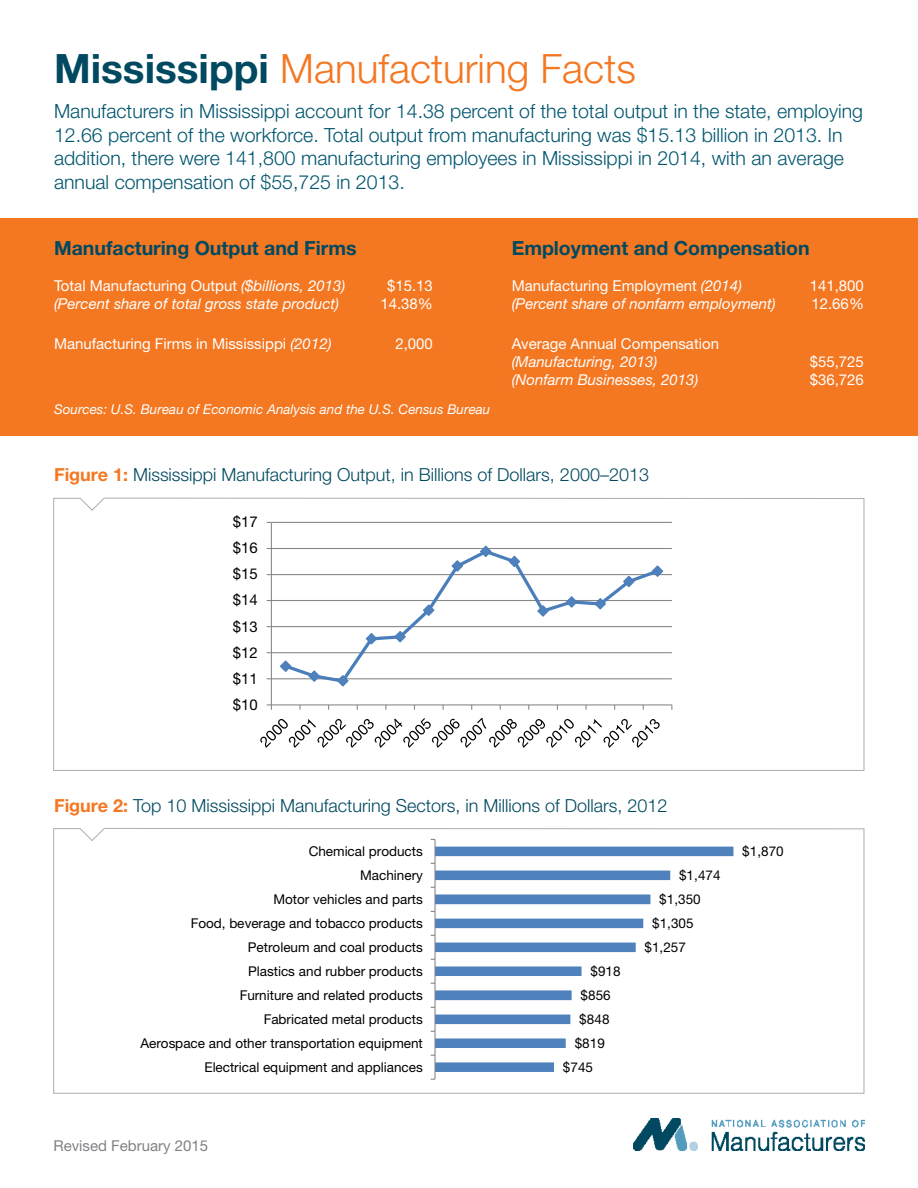
<style>
.page{position:relative;width:918px;height:1188px;background:#fff}
.page>*{position:absolute;margin:0;border:0;box-sizing:border-box;transform-origin:0 0}
.t1{font:300 40.5px "Helvetica Neue LT Std";color:#f47721}
.t2{font:300 19.5px/23.4px "Helvetica Neue LT Std";color:#00566f}
.t3{font:700 19.5px "Helvetica Neue LT Std";color:#004960}
.t4{font:300 18px "Helvetica Neue LT Std";color:#004960}
.t5{font:15px "Helvetica Neue LT Std";color:#fff}
.t6{font:italic 15px "Helvetica Neue LT Std";color:#fff}
.t7{font:15px "Helvetica Neue LT Std";letter-spacing:.01em;color:#000}
.t8{font:15px "Helvetica Neue LT Std";color:#808285}
.t9{font:13.5px "Helvetica Neue LT Std";color:#000}
.t10{font:italic 13.5px "Helvetica Neue LT Std";color:#fff}
.s1{font-weight:700;color:#004960}
.s2{font-style:italic}
.s3{font-weight:700;color:#f47721}
</style>
<div class="page">
<svg style="left:53px;top:498px;width:811px;height:273px"></svg>
<div style="left:0;top:218px;width:918px;height:218px;background:#f47721"></div>
<div style="left:223px;top:508px;width:465px;height:249px;background:#fff"></div>
<hr style="left:271px;top:678px;width:401px;height:1px;background:#868686">
<hr style="left:271px;top:652px;width:401px;height:1px;background:#868686">
<hr style="left:271px;top:626px;width:401px;height:1px;background:#868686">
<hr style="left:271px;top:600px;width:401px;height:1px;background:#868686">
<hr style="left:271px;top:574px;width:401px;height:1px;background:#868686">
<hr style="left:271px;top:548px;width:401px;height:1px;background:#868686">
<hr style="left:271px;top:522px;width:401px;height:1px;background:#868686">
<hr style="left:271px;top:522px;width:1px;height:183px;background:#868686">
<hr style="left:271px;top:704px;width:401px;height:1px;background:#868686">
<svg style="left:267px;top:704px;width:5px;height:6px"></svg>
<svg style="left:282px;top:552px;width:380px;height:130px"></svg>
<svg style="left:280px;top:659px;width:12px;height:14px"></svg>
<svg style="left:307px;top:669px;width:14px;height:13px"></svg>
<svg style="left:336px;top:674px;width:14px;height:13px"></svg>
<svg style="left:365px;top:632px;width:13px;height:13px"></svg>
<svg style="left:393px;top:630px;width:14px;height:13px"></svg>
<svg style="left:422px;top:603px;width:13px;height:14px"></svg>
<svg style="left:451px;top:559px;width:13px;height:14px"></svg>
<svg style="left:479px;top:545px;width:14px;height:13px"></svg>
<svg style="left:508px;top:555px;width:13px;height:13px"></svg>
<svg style="left:536px;top:604px;width:14px;height:14px"></svg>
<svg style="left:565px;top:595px;width:13px;height:14px"></svg>
<svg style="left:593px;top:597px;width:14px;height:14px"></svg>
<svg style="left:622px;top:575px;width:14px;height:13px"></svg>
<svg style="left:651px;top:564px;width:13px;height:14px"></svg>
<svg style="left:260px;top:718px;width:400px;height:30px"></svg>
<img style="left:634px;top:1118px;width:230px;height:32px">
<svg style="left:53px;top:828px;width:811px;height:266px"></svg>
<p class="t1" style="left:54px;top:44px;width:583px"><span class="s1">Mississippi</span> Manufacturing Facts</p>
<p class="t2" style="left:54px;top:99px;width:811px">Manufacturers in Mississippi account for 14.38 percent of the total output in the state, employing 12.66 percent of the workforce. Total output from manufacturing was $15.13 billion in 2013. In addition, there were 141,800 manufacturing employees in Mississippi in 2014, with an average annual compensation of $55,725 in 2013.</p>
<p class="t3" style="left:54px;top:236px;width:304px">Manufacturing Output and Firms</p>
<p class="t5" style="left:54px;top:277px;width:293px">Total Manufacturing Output <span class="s2">($billions, 2013)</span></p>
<p class="t6" style="left:54px;top:294px;width:287px">(Percent share of total gross state product)</p>
<p class="t5" style="left:54px;top:335px;width:279px">Manufacturing Firms in Mississippi <span class="s2">(2012)</span></p>
<p class="t5" style="left:387px;top:277px;width:47px">$15.13</p>
<p class="t5" style="left:380px;top:295px;width:54px">14.38%</p>
<p class="t5" style="left:395px;top:335px;width:39px">2,000</p>
<p class="t10" style="left:54px;top:401px;width:438px">Sources: U.S. Bureau of Economic Analysis and the U.S. Census Bureau</p>
<p class="t3" style="left:512px;top:236px;width:299px">Employment and Compensation</p>
<p class="t5" style="left:512px;top:277px;width:232px">Manufacturing Employment <span class="s2">(2014)</span></p>
<p class="t6" style="left:512px;top:294px;width:266px">(Percent share of nonfarm employment)</p>
<p class="t5" style="left:512px;top:335px;width:209px">Average Annual Compensation</p>
<p class="t6" style="left:512px;top:353px;width:147px">(Manufacturing, 2013)</p>
<p class="t6" style="left:512px;top:371px;width:188px">(Nonfarm Businesses, 2013)</p>
<p class="t5" style="left:810px;top:277px;width:56px">141,800</p>
<p class="t5" style="left:811px;top:295px;width:54px">12.66%</p>
<p class="t5" style="left:810px;top:353px;width:56px">$55,725</p>
<p class="t5" style="left:810px;top:371px;width:56px">$36,726</p>
<p class="t4" style="left:54px;top:463px;width:597px"><span class="s3">Figure 1:</span> Mississippi Manufacturing Output, in Billions of Dollars, 2000–2013</p>
<p class="t7" style="left:233px;top:513px;width:27px">$17</p>
<p class="t7" style="left:233px;top:539px;width:27px">$16</p>
<p class="t7" style="left:233px;top:565px;width:27px">$15</p>
<p class="t7" style="left:233px;top:591px;width:27px">$14</p>
<p class="t7" style="left:233px;top:617px;width:27px">$13</p>
<p class="t7" style="left:233px;top:643px;width:27px">$12</p>
<p class="t7" style="left:233px;top:669px;width:27px">$11</p>
<p class="t7" style="left:233px;top:696px;width:27px">$10</p>
<p class="t4" style="left:54px;top:794px;width:615px"><span class="s3">Figure 2:</span> Top 10 Mississippi Manufacturing Sectors, in Millions of Dollars, 2012</p>
<p class="t9" style="left:309px;top:843px;width:116px">Chemical products</p>
<p class="t9" style="left:360px;top:867px;width:64px">Machinery</p>
<p class="t9" style="left:679px;top:867px;width:43px">$1,474</p>
<p class="t9" style="left:273px;top:891px;width:151px">Motor vehicles and parts</p>
<p class="t9" style="left:659px;top:891px;width:43px">$1,350</p>
<p class="t9" style="left:191px;top:915px;width:234px">Food, beverage and tobacco products</p>
<p class="t9" style="left:652px;top:915px;width:43px">$1,305</p>
<p class="t9" style="left:248px;top:939px;width:177px">Petroleum and coal products</p>
<p class="t9" style="left:644px;top:939px;width:43px">$1,257</p>
<p class="t9" style="left:248px;top:963px;width:176px">Plastics and rubber products</p>
<p class="t9" style="left:591px;top:963px;width:32px">$918</p>
<p class="t9" style="left:240px;top:987px;width:185px">Furniture and related products</p>
<p class="t9" style="left:581px;top:987px;width:32px">$856</p>
<p class="t9" style="left:264px;top:1011px;width:161px">Fabricated metal products</p>
<p class="t9" style="left:579px;top:1011px;width:32px">$848</p>
<p class="t9" style="left:140px;top:1035px;width:284px">Aerospace and other transportation equipment</p>
<p class="t9" style="left:575px;top:1035px;width:32px">$819</p>
<p class="t9" style="left:204px;top:1059px;width:220px">Electrical equipment and appliances</p>
<p class="t9" style="left:563px;top:1059px;width:32px">$745</p>
<p class="t9" style="left:742px;top:843px;width:43px">$1,870</p>
<p class="t8" style="left:54px;top:1136px;width:156px">Revised February 2015</p>
</div>
